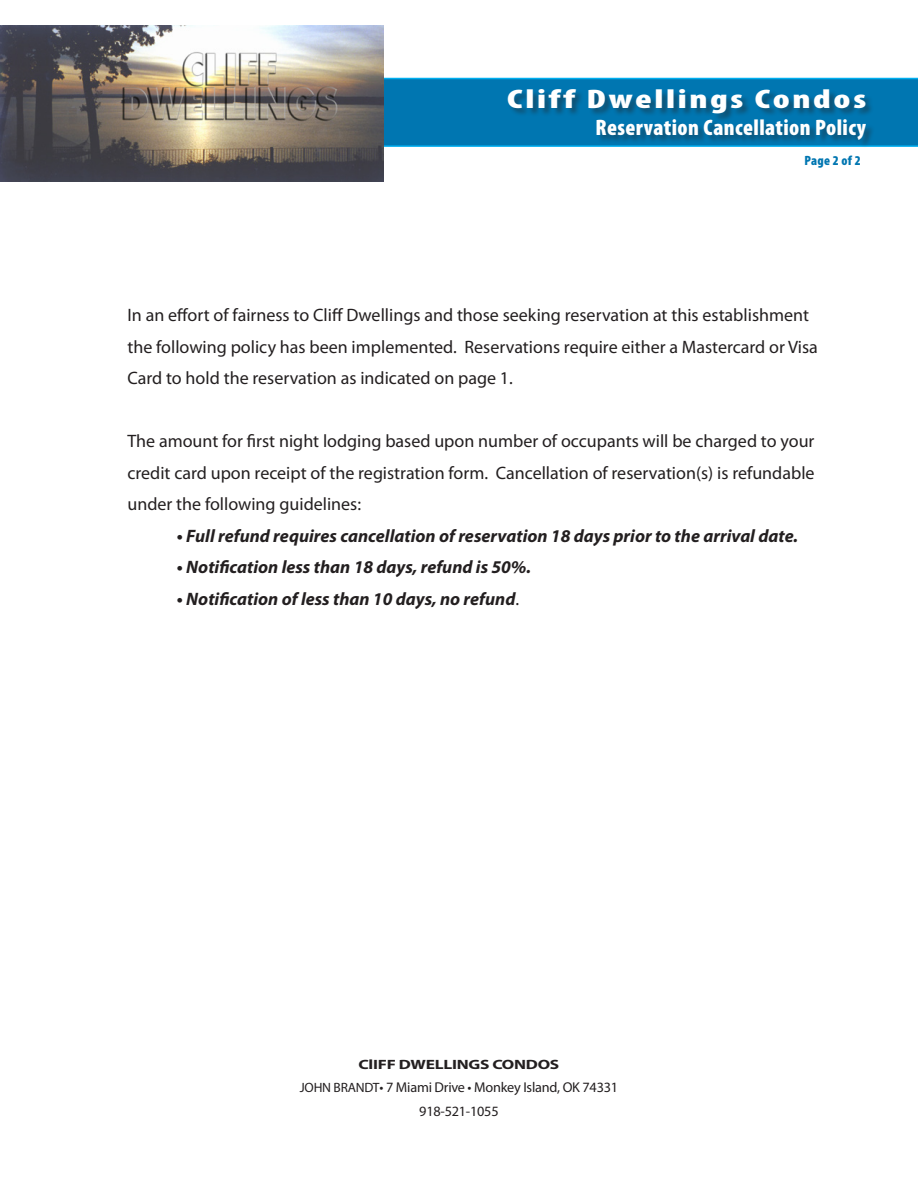
<style>
.page{position:relative;width:918px;height:1188px;background:#fff}
.page>*{position:absolute;margin:0;border:0;box-sizing:border-box;transform-origin:0 0}
.t1{font:900 condensed 27px "Myriad Pro";letter-spacing:.07em;color:#fff;scale:1.4 1}
.t2{font:900 condensed 22.5px "Myriad Pro";letter-spacing:.02em;color:#fff}
.t3{font:18px/31.5px "Myriad Pro";color:#231f20}
.t4{font:italic 700 18px "Myriad Pro";color:#231f20}
.t5{font:14.25px "Myriad Pro";letter-spacing:-.015em;color:#231f20}
.t6{font:700 13.5px "Myriad Pro";letter-spacing:-.015em;color:#231f20;scale:1.29 1}
.t7{font:900 condensed 13.5px "Myriad Pro";letter-spacing:.02em;color:#0076b1}
.s1{font-weight:400;font-style:normal}
.s2{font-size:13.5px}
</style>
<div class="page">
<svg style="left:384px;top:78px;width:534px;height:69px;background:#0079b4"></svg>
<div style="left:508px;top:89px;width:367px;height:59px;background:#231f20;opacity:.42"></div>
<img style="left:0;top:26px;width:384px;height:155px">
<p class="t1" style="left:507px;top:82px;width:258px">Cliff Dwellings Condos</p>
<p class="t2" style="left:596px;top:113px;width:272px">Reservation Cancellation Policy</p>
<p class="t7" style="left:805px;top:152px;width:58px">Page 2 of 2</p>
<p class="t3" style="left:127px;top:299px;width:692px">In an effort of fairness to Cliff Dwellings and those seeking reservation at this establishment the following policy has been implemented. Reservations require either a Mastercard or Visa<br>Card to hold the reservation as indicated on page 1.</p>
<p class="t3" style="left:127px;top:425px;width:689px;text-align:justify">The amount for first night lodging based upon number of occupants will be charged to your credit card upon receipt of the registration form. Cancellation of reservation(s) is refundable under the following guidelines:</p>
<p class="t4" style="left:177px;top:524px;width:623px">• Full refund requires cancellation of reservation 18 days prior to the arrival date.</p>
<p class="t4" style="left:177px;top:556px;width:356px">• Notification less than 18 days, refund is 50%.</p>
<p class="t4" style="left:177px;top:587px;width:344px">• Notification of less than 10 days, no refund<span class="s1">.</span></p>
<p class="t6" style="left:359px;top:1055px;width:157px">ClIFF DWELLINGS CONDOS</p>
<p class="t5" style="left:300px;top:1079px;width:320px"><span class="s2">JOHN BRANDT</span>• 7 Miami Drive • Monkey Island, OK 74331</p>
<p class="t5" style="left:419px;top:1103px;width:81px">918-521-1055</p>
</div>
